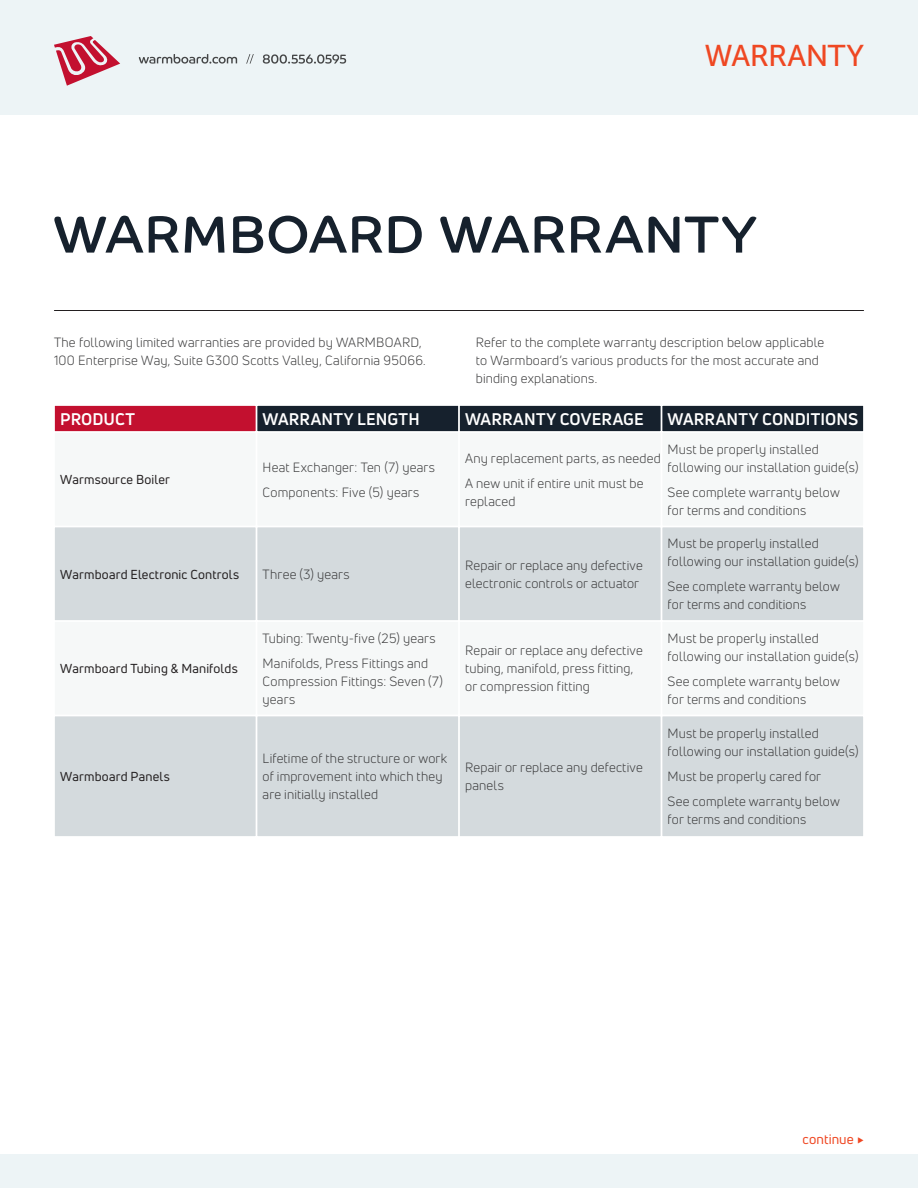
<style>
.page{position:relative;width:918px;height:1188px;background:#fff}
.page>*{position:absolute;margin:0;border:0;box-sizing:border-box;transform-origin:0 0}
.t1{font:52.5px "Co Headline";letter-spacing:.02em;color:#16212d}
.t2{font:30px "Museo Sans 500";letter-spacing:-.02em;color:#ef4722}
.t3{font:700 16.5px "Uni Neue";letter-spacing:.01em;color:#fff}
.t4{font:13.5px "Uni Neue";letter-spacing:.01em;color:#ef4722}
.Body{font:13.2px/18px "Uni Neue";letter-spacing:.01em;color:#383839}
.t5{font:12.75px "Uni Neue";letter-spacing:.015em;color:#231f20}
</style>
<div class="page">
<div style="left:0;top:0;width:918px;height:115px;background:#edf4f6"></div>
<div style="left:0;top:1154px;width:918px;height:34px;background:#edf4f6"></div>
<svg style="left:139px;top:54px;width:98px;height:10px"></svg>
<svg style="left:246px;top:54px;width:8px;height:10px"></svg>
<svg style="left:263px;top:54px;width:83px;height:10px"></svg>
<svg style="left:54px;top:36px;width:66px;height:50px"></svg>
<hr style="left:54px;top:310px;width:810px;height:1px;background:#231f20">
<div style="left:54px;top:432px;width:202px;height:94px;background:#f6f8f8"></div>
<div style="left:257px;top:432px;width:202px;height:94px;background:#f6f8f8"></div>
<div style="left:459px;top:432px;width:202px;height:94px;background:#f6f8f8"></div>
<div style="left:662px;top:432px;width:202px;height:94px;background:#f6f8f8"></div>
<div style="left:54px;top:621px;width:202px;height:94px;background:#f6f8f8"></div>
<div style="left:257px;top:621px;width:202px;height:94px;background:#f6f8f8"></div>
<div style="left:459px;top:621px;width:202px;height:94px;background:#f6f8f8"></div>
<div style="left:662px;top:621px;width:202px;height:94px;background:#f6f8f8"></div>
<div style="left:54px;top:716px;width:202px;height:121px;background:#d4dadd"></div>
<div style="left:54px;top:716px;width:202px;height:121px;border:1px solid #fff"></div>
<div style="left:257px;top:716px;width:202px;height:121px;background:#d4dadd"></div>
<div style="left:256px;top:716px;width:203px;height:121px;border:1px solid #fff"></div>
<div style="left:459px;top:716px;width:202px;height:121px;background:#d4dadd"></div>
<div style="left:459px;top:716px;width:203px;height:121px;border:1px solid #fff"></div>
<div style="left:662px;top:716px;width:202px;height:121px;background:#d4dadd"></div>
<div style="left:662px;top:716px;width:202px;height:121px;border:1px solid #fff"></div>
<div style="left:54px;top:527px;width:202px;height:94px;background:#d4dadd"></div>
<div style="left:54px;top:526px;width:202px;height:95px;border:1px solid #fff"></div>
<div style="left:257px;top:527px;width:202px;height:94px;background:#d4dadd"></div>
<div style="left:256px;top:526px;width:203px;height:95px;border:1px solid #fff"></div>
<div style="left:459px;top:527px;width:202px;height:94px;background:#d4dadd"></div>
<div style="left:459px;top:526px;width:203px;height:95px;border:1px solid #fff"></div>
<div style="left:662px;top:527px;width:202px;height:94px;background:#d4dadd"></div>
<div style="left:662px;top:526px;width:202px;height:95px;border:1px solid #fff"></div>
<div style="left:54px;top:405px;width:202px;height:27px;background:#c3102f"></div>
<div style="left:54px;top:405px;width:202px;height:27px;border:1px solid #fff"></div>
<div style="left:257px;top:405px;width:202px;height:27px;background:#16212d"></div>
<div style="left:256px;top:405px;width:203px;height:27px;border:1px solid #fff"></div>
<div style="left:459px;top:405px;width:202px;height:27px;background:#16212d"></div>
<div style="left:459px;top:405px;width:203px;height:27px;border:1px solid #fff"></div>
<div style="left:662px;top:405px;width:202px;height:27px;background:#16212d"></div>
<div style="left:662px;top:405px;width:202px;height:27px;border:1px solid #fff"></div>
<p class="t2" style="left:705px;top:39px;width:161px">WARRANTY</p>
<p class="t1" style="left:54px;top:204px;width:704px">WARMBOARD WARRANTY</p>
<p class="Body" style="left:54px;top:334px;width:373px">The following limited warranties are provided by WARMBOARD,<br>100 Enterprise Way, Suite G300 Scotts Valley, California 95066.</p>
<p class="Body" style="left:476px;top:334px;width:350px">Refer to the complete warranty description below applicable to Warmboard’s various products for the most accurate and binding explanations.</p>
<p class="t3" style="left:60px;top:408px;width:76px">PRODUCT</p>
<p class="t3" style="left:263px;top:408px;width:159px">WARRANTY LENGTH</p>
<p class="t3" style="left:465px;top:408px;width:180px">WARRANTY COVERAGE</p>
<p class="t3" style="left:668px;top:408px;width:192px">WARRANTY CONDITIONS</p>
<p class="t5" style="left:60px;top:472px;width:111px">Warmsource Boiler</p>
<p class="Body" style="left:263px;top:458px;width:174px">Heat Exchanger: Ten (7) years</p>
<p class="Body" style="left:263px;top:483px;width:158px">Components: Five (5) years</p>
<p class="Body" style="left:465px;top:449px;width:197px">Any replacement parts, as needed</p>
<p class="Body" style="left:465px;top:474px;width:180px">A new unit if entire unit must be replaced</p>
<p class="Body" style="left:668px;top:440px;width:192px">Must be properly installed following our installation guide(s)</p>
<p class="Body" style="left:668px;top:483px;width:174px">See complete warranty below for terms and conditions</p>
<p class="t5" style="left:60px;top:566px;width:181px">Warmboard Electronic Controls</p>
<p class="Body" style="left:263px;top:565px;width:89px">Three (3) years</p>
<p class="Body" style="left:465px;top:556px;width:179px">Repair or replace any defective electronic controls or actuator</p>
<p class="t5" style="left:60px;top:661px;width:179px">Warmboard Tubing &amp; Manifolds</p>
<p class="t5" style="left:60px;top:769px;width:111px">Warmboard Panels</p>
<p class="Body" style="left:263px;top:629px;width:174px">Tubing: Twenty-five (25) years</p>
<p class="Body" style="left:263px;top:654px;width:182px">Manifolds, Press Fittings and<br>Compression Fittings: Seven (7) years</p>
<p class="Body" style="left:465px;top:641px;width:179px">Repair or replace any defective tubing, manifold, press fitting, or compression fitting</p>
<p class="Body" style="left:263px;top:749px;width:186px">Lifetime of the structure or work of improvement into which they are initially installed</p>
<p class="Body" style="left:465px;top:758px;width:179px">Repair or replace any defective panels</p>
<p class="Body" style="left:668px;top:535px;width:192px">Must be properly installed following our installation guide(s)</p>
<p class="Body" style="left:668px;top:577px;width:174px">See complete warranty below for terms and conditions</p>
<p class="Body" style="left:668px;top:629px;width:192px">Must be properly installed following our installation guide(s)</p>
<p class="Body" style="left:668px;top:672px;width:174px">See complete warranty below for terms and conditions</p>
<p class="Body" style="left:668px;top:725px;width:192px">Must be properly installed following our installation guide(s)</p>
<p class="Body" style="left:668px;top:767px;width:155px">Must be properly cared for</p>
<p class="Body" style="left:668px;top:792px;width:174px">See complete warranty below for terms and conditions</p>
<p class="t4" style="left:803px;top:1131px;width:63px">continue ◆</p>
</div>
